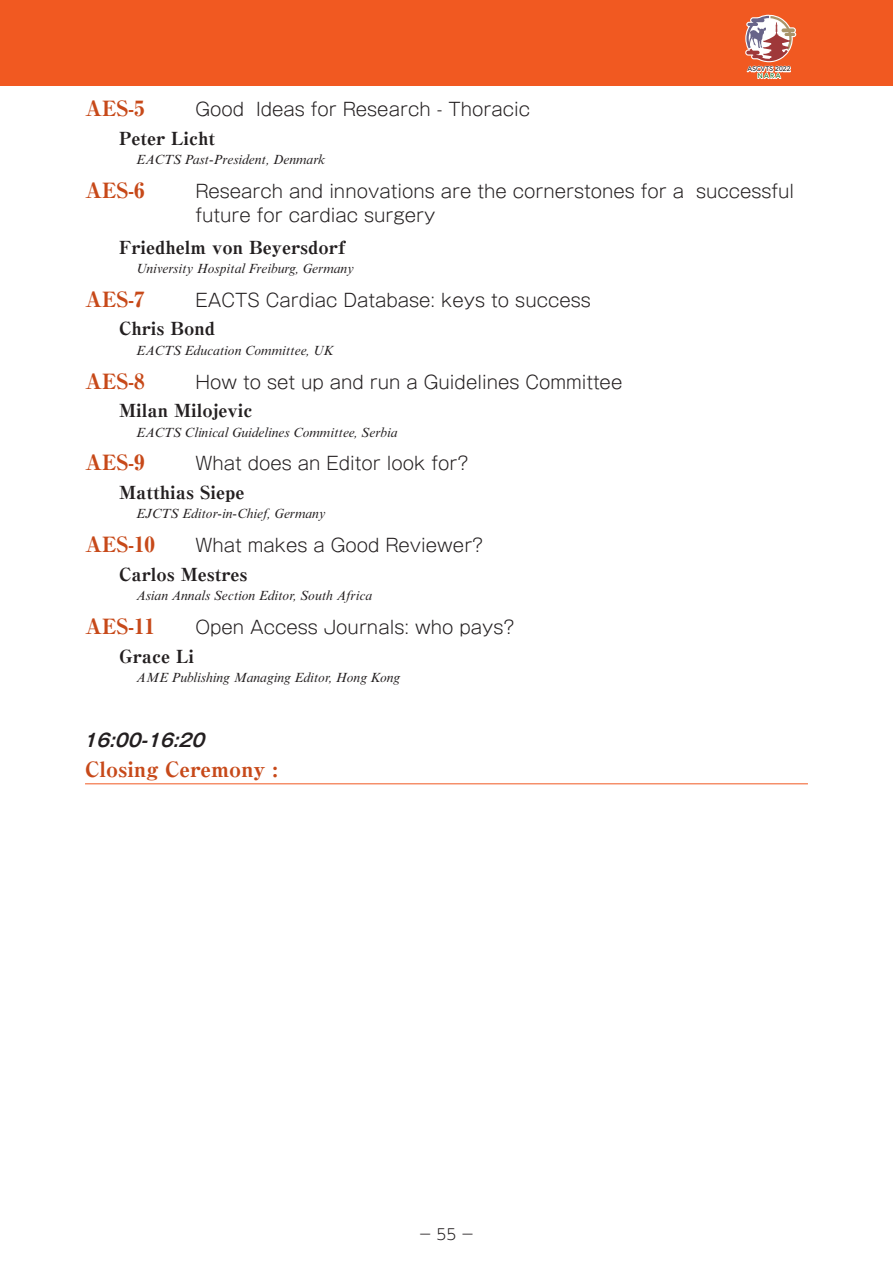
<style>
.page{position:relative;width:893px;height:1263px;background:#fff}
.page>*{position:absolute;margin:0;border:0;box-sizing:border-box;transform-origin:0 0}
.t1{font:800 21px "Ryumin Pr 6 N";color:#c74919}
.t2{font:300 18px/24.3px "Gothic MB101 Pr 6 N";color:#231f20}
.t3{font:800 18px "Ryumin Pr 6 N";color:#231f20}
.t4{font:italic 700 18px "Gothic MB101 Pr 6 N De";color:#231f20;scale:.95 1}
.t5{font:300 15px "UD Shin Go Pr 6 N";color:#231f20}
.t6{font:italic 13.5px "Times New Roman MT Std";color:#231f20}
.t7{font:500 6.75px "Avenir LT Std";letter-spacing:.01em;color:#231f20}
.t8{font:500 6.75px "Avenir LT Std";color:#196e26}
</style>
<div class="page">
<div style="left:0;top:0;width:893px;height:86px;background:#f15921"></div>
<svg style="left:745px;top:14px;width:52px;height:66px"></svg>
<hr style="left:85px;top:783px;width:723px;height:1px;background:#f15921">
<p class="t7" style="left:747px;top:65px;width:44px">ASCVTS 2022</p>
<p class="t8" style="left:757px;top:72px;width:25px">NARA</p>
<p class="t1" style="left:85px;top:92px;width:61px">AES-5</p>
<p class="t2" style="left:196px;top:96px;width:336px">Good Ideas for Research - Thoracic</p>
<p class="t3" style="left:119px;top:124px;width:97px">Peter Licht</p>
<p class="t6" style="left:136px;top:152px;width:191px">EACTS Past-President, Denmark</p>
<p class="t1" style="left:85px;top:174px;width:61px">AES-6</p>
<p class="t2" style="left:196px;top:178px;width:600px">Research and innovations are the cornerstones for a successful future for cardiac surgery</p>
<p class="t3" style="left:119px;top:233px;width:228px">Friedhelm von Beyersdorf</p>
<p class="t6" style="left:136px;top:261px;width:219px">University Hospital Freiburg, Germany</p>
<p class="t1" style="left:85px;top:282px;width:61px">AES-7</p>
<p class="t2" style="left:196px;top:286px;width:397px">EACTS Cardiac Database: keys to success</p>
<p class="t3" style="left:119px;top:315px;width:97px">Chris Bond</p>
<p class="t6" style="left:136px;top:343px;width:199px">EACTS Education Committee, UK</p>
<p class="t1" style="left:85px;top:364px;width:61px">AES-8</p>
<p class="t2" style="left:196px;top:368px;width:428px">How to set up and run a Guidelines Committee</p>
<p class="t3" style="left:119px;top:396px;width:135px">Milan Milojevic</p>
<p class="t6" style="left:136px;top:424px;width:263px">EACTS Clinical Guidelines Committee, Serbia</p>
<p class="t1" style="left:85px;top:446px;width:61px">AES-9</p>
<p class="t2" style="left:196px;top:450px;width:275px">What does an Editor look for?</p>
<p class="t3" style="left:119px;top:478px;width:127px">Matthias Siepe</p>
<p class="t6" style="left:136px;top:506px;width:191px">EJCTS Editor-in-Chief, Germany</p>
<p class="t1" style="left:85px;top:528px;width:71px">AES-10</p>
<p class="t2" style="left:196px;top:532px;width:289px">What makes a Good Reviewer?</p>
<p class="t3" style="left:119px;top:560px;width:130px">Carlos Mestres</p>
<p class="t6" style="left:136px;top:588px;width:238px">Asian Annals Section Editor, South Africa</p>
<p class="t1" style="left:85px;top:609px;width:71px">AES-11</p>
<p class="t2" style="left:196px;top:613px;width:320px">Open Access Journals: who pays?</p>
<p class="t3" style="left:119px;top:642px;width:76px">Grace Li</p>
<p class="t6" style="left:136px;top:670px;width:266px">AME Publishing Managing Editor, Hong Kong</p>
<p class="t4" style="left:83px;top:725px;width:137px">16:00-16:20</p>
<p class="t1" style="left:85px;top:752px;width:194px">Closing Ceremony :</p>
<p class="t5" style="left:418px;top:1222px;width:59px">－55－</p>
</div>
